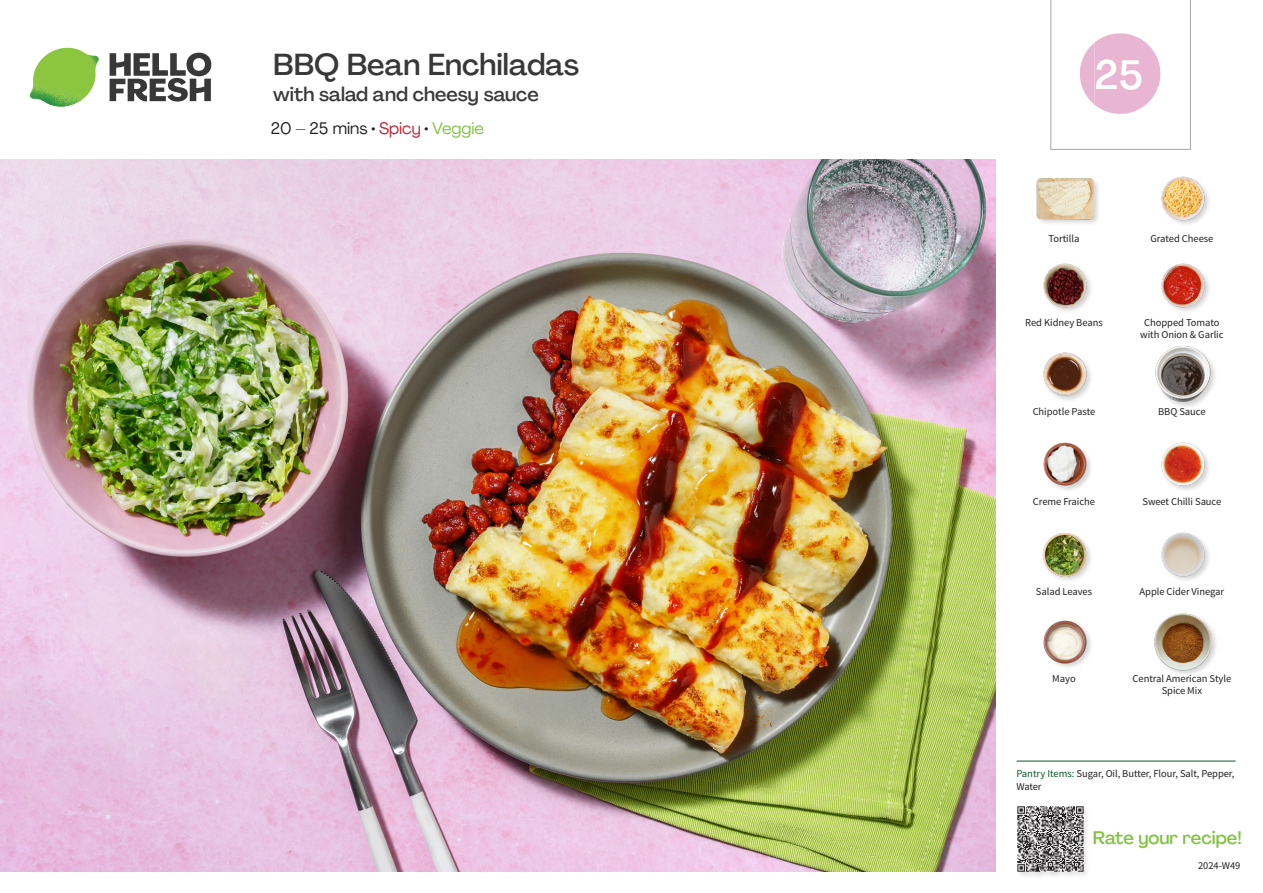
<style>
.page{position:relative;width:1263px;height:893px;background:#fff}
.page>*{position:absolute;margin:0;border:0;box-sizing:border-box;transform-origin:0 0}
._24_Recipe_Nr_Bag{font:500 40.5px "Agrandir";color:#fff}
._15_Titel_UK{font:500 30px "Agrandir";color:#383839}
._15_Titel_UK-2{font:500 19.5px "Agrandir";color:#383839}
.t1{font:500 18px "Agrandir";color:#81c340}
._02_Box_Type{font:16.5px "Agrandir";color:#231f20}
._18_FRONT_ingredients_UK{font:10.5px/12px "Source Sans Pro";letter-spacing:-.005em;color:#231f20;text-align:center}
.t2{font:10.5px/13.5px "Source Sans Variable";letter-spacing:-.005em;color:#231f20}
.s1{color:#c31f31}
.s2{color:#81c340}
.s3{font-family:"Source Sans Pro";color:#0e572c}
</style>
<div class="page">
<svg style="left:110px;top:53px;width:101px;height:49px"></svg>
<img style="left:30px;top:48px;width:69px;height:59px">
<img style="left:0;top:159px;width:995px;height:713px">
<hr style="left:1016px;top:761px;width:219px;height:1px;background:#0e572c">
<div style="left:1016px;top:805px;width:74px;height:74px;background:#f8f8f8"></div>
<img style="left:1017px;top:806px;width:69px;height:69px">
<img style="left:1161px;top:176px;width:48px;height:48px">
<div style="left:1035px;top:177px;width:66px;height:49px;background:#231f20;opacity:.2"></div>
<img style="left:1036px;top:177px;width:58px;height:49px">
<img style="left:1161px;top:263px;width:48px;height:48px">
<img style="left:1043px;top:263px;width:48px;height:48px">
<div style="left:1155px;top:345px;width:63px;height:64px;background:#231f20;opacity:.2"></div>
<img style="left:1155px;top:345px;width:57px;height:58px">
<img style="left:1043px;top:352px;width:48px;height:48px">
<img style="left:1161px;top:442px;width:48px;height:48px">
<img style="left:1043px;top:442px;width:48px;height:48px">
<img style="left:1161px;top:532px;width:48px;height:48px">
<img style="left:1042px;top:532px;width:49px;height:49px">
<div style="left:1153px;top:612px;width:66px;height:66px;background:#231f20;opacity:.2"></div>
<img style="left:1154px;top:613px;width:58px;height:57px">
<img style="left:1043px;top:620px;width:48px;height:47px">
<svg style="left:1050px;top:0;width:141px;height:150px"></svg>
<p class="_15_Titel_UK" style="left:273px;top:46px;width:308px">BBQ Bean Enchiladas</p>
<p class="_15_Titel_UK-2" style="left:273px;top:82px;width:267px">with salad and cheesy sauce</p>
<p class="_02_Box_Type" style="left:271px;top:118px;width:215px">20 – 25 mins • <span class="s1">Spicy</span> • <span class="s2">Veggie</span></p>
<p class="_24_Recipe_Nr_Bag" style="left:1095px;top:50px;width:50px">25</p>
<p class="_18_FRONT_ingredients_UK" style="left:1048px;top:233px;width:32px">Tortilla</p>
<p class="_18_FRONT_ingredients_UK" style="left:1150px;top:233px;width:64px">Grated Cheese</p>
<p class="_18_FRONT_ingredients_UK" style="left:1025px;top:317px;width:79px">Red Kidney Beans</p>
<p class="_18_FRONT_ingredients_UK" style="left:1140px;top:317px;width:85px">Chopped Tomato with Onion &amp; Garlic</p>
<p class="_18_FRONT_ingredients_UK" style="left:1033px;top:405px;width:64px">Chipotle Paste</p>
<p class="_18_FRONT_ingredients_UK" style="left:1158px;top:405px;width:49px">BBQ Sauce</p>
<p class="_18_FRONT_ingredients_UK" style="left:1033px;top:496px;width:64px">Creme Fraiche</p>
<p class="_18_FRONT_ingredients_UK" style="left:1142px;top:496px;width:80px">Sweet Chilli Sauce</p>
<p class="_18_FRONT_ingredients_UK" style="left:1036px;top:586px;width:58px">Salad Leaves</p>
<p class="_18_FRONT_ingredients_UK" style="left:1139px;top:586px;width:86px">Apple Cider Vinegar</p>
<p class="_18_FRONT_ingredients_UK" style="left:1052px;top:672px;width:25px">Mayo</p>
<p class="_18_FRONT_ingredients_UK" style="left:1132px;top:672px;width:100px">Central American Style<br>Spice Mix</p>
<p class="t2" style="left:1016px;top:766px;width:220px"><span class="s3">Pantry Items:</span> Sugar, Oil, Butter, Flour, Salt, Pepper,<br>Water</p>
<h3 class="t1" style="left:1093px;top:827px;width:150px">Rate your recipe!</h3>
<p class="t2" style="left:1198px;top:859px;width:44px">2024-W49</p>
</div>
